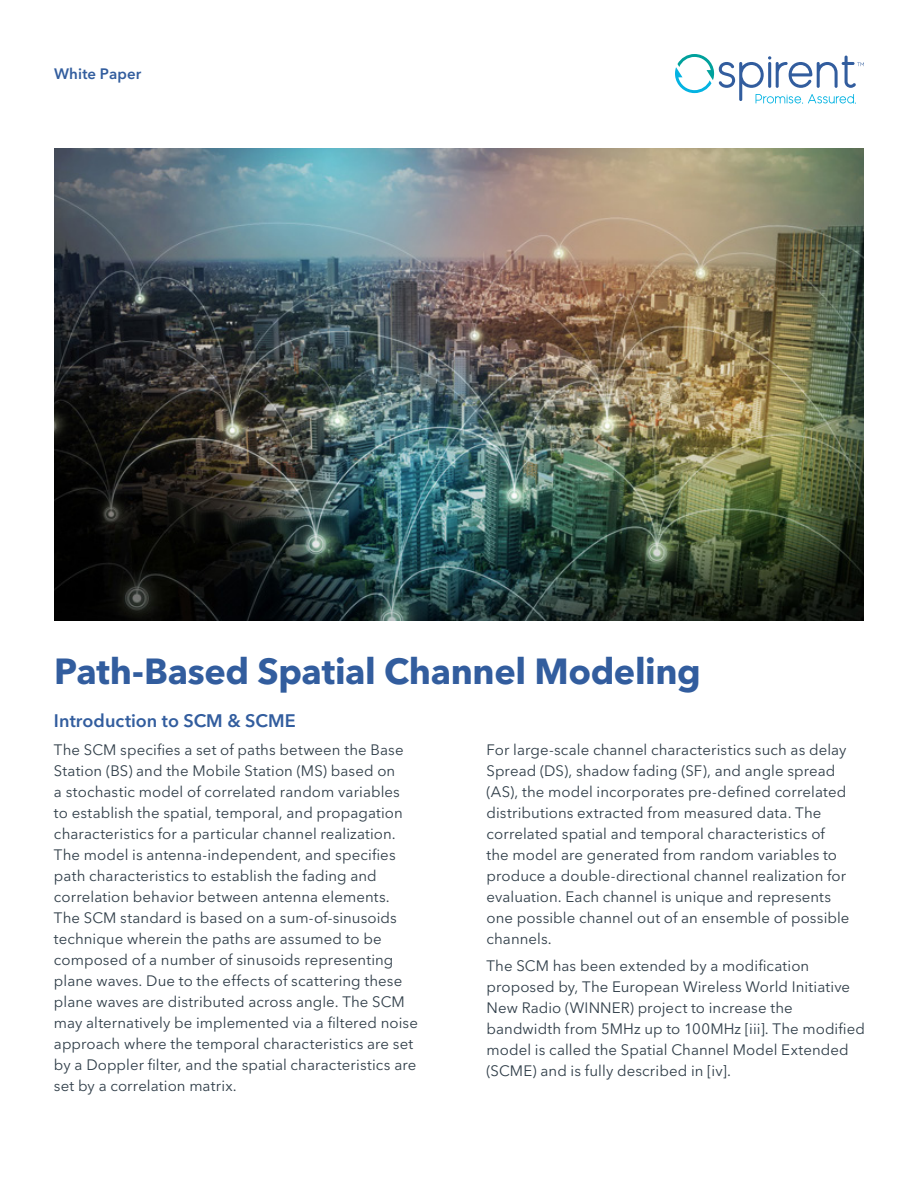
<style>
.page{position:relative;width:918px;height:1188px;background:#fff}
.page>*{position:absolute;margin:0;border:0;box-sizing:border-box;transform-origin:0 0}
.t1{font:700 36px "Avenir Next LT Pro";letter-spacing:-.01em;color:#325d9e}
.t2{font:600 18px "Avenir Next LT Pro";letter-spacing:.005em;color:#325d9e}
.t3{font:15px/21px "Avenir Next LT Pro";letter-spacing:.005em;color:#303e49}
.t4{font:600 15px "Avenir Next LT Pro";letter-spacing:.01em;color:#325d9e}
</style>
<div class="page">
<img style="left:54px;top:148px;width:810px;height:473px">
<svg style="left:675px;top:54px;width:189px;height:50px"></svg>
<p class="t4" style="left:54px;top:65px;width:89px">White Paper</p>
<h1 class="t1" style="left:54px;top:649px;width:648px">Path-Based Spatial Channel Modeling</h1>
<p class="t2" style="left:54px;top:710px;width:243px">Introduction to SCM &amp; SCME</p>
<p class="t3" style="left:54px;top:739px;width:365px">The SCM specifies a set of paths between the Base Station (BS) and the Mobile Station (MS) based on<br>a stochastic model of correlated random variables<br>to establish the spatial, temporal, and propagation characteristics for a particular channel realization.<br>The model is antenna-independent, and specifies path characteristics to establish the fading and correlation behavior between antenna elements.<br>The SCM standard is based on a sum-of-sinusoids technique wherein the paths are assumed to be composed of a number of sinusoids representing plane waves. Due to the effects of scattering these plane waves are distributed across angle. The SCM may alternatively be implemented via a filtered noise approach where the temporal characteristics are set by a Doppler filter, and the spatial characteristics are set by a correlation matrix.</p>
<p class="t3" style="left:487px;top:739px;width:364px">For large-scale channel characteristics such as delay Spread (DS), shadow fading (SF), and angle spread (AS), the model incorporates pre-defined correlated distributions extracted from measured data. The correlated spatial and temporal characteristics of the model are generated from random variables to produce a double-directional channel realization for evaluation. Each channel is unique and represents one possible channel out of an ensemble of possible channels.</p>
<p class="t3" style="left:487px;top:956px;width:380px">The SCM has been extended by a modification proposed by, The European Wireless World Initiative New Radio (WINNER) project to increase the bandwidth from 5MHz up to 100MHz [iii]. The modified model is called the Spatial Channel Model Extended (SCME) and is fully described in [iv].</p>
</div>
